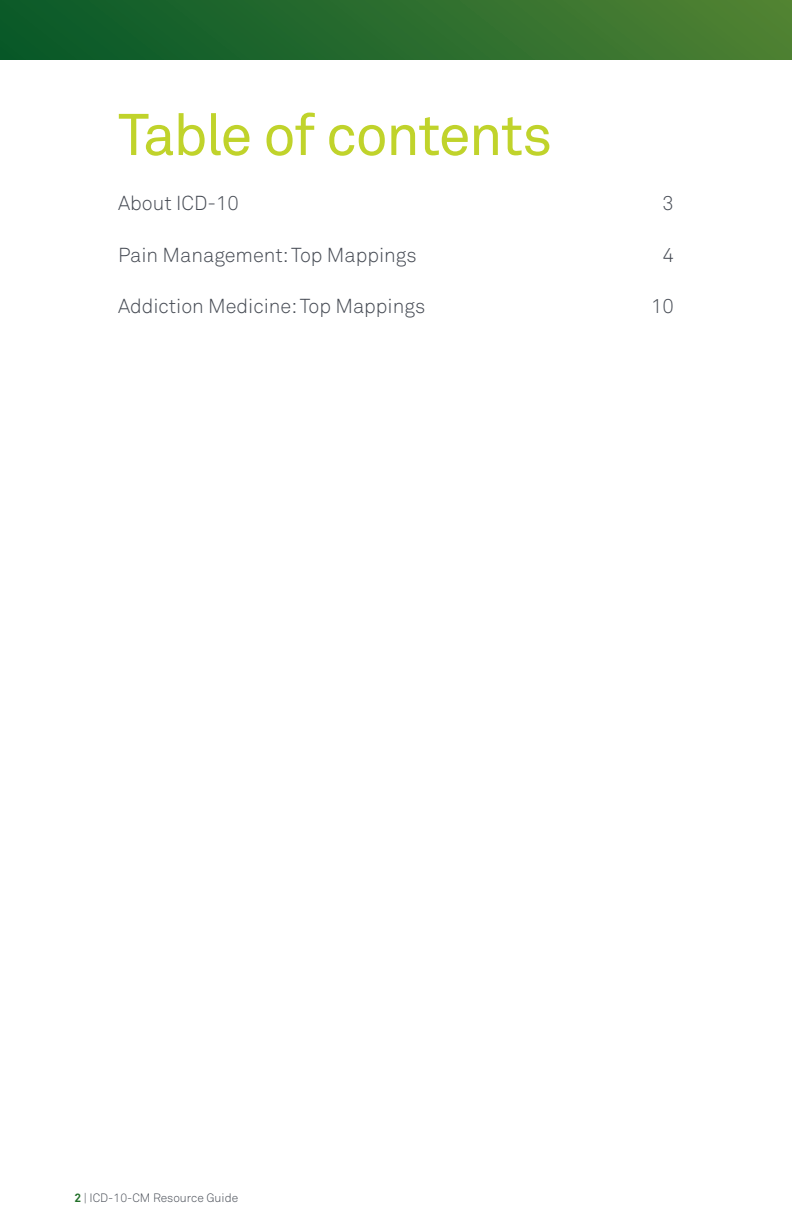
<style>
.page{position:relative;width:792px;height:1224px;background:#fff}
.page>*{position:absolute;margin:0;border:0;box-sizing:border-box;transform-origin:0 0}
.t1{font:58px "Akkurat Pro";letter-spacing:-.035em;color:#c0d32b}
.t2{font:300 20px "Akkurat Pro";color:#464b54}
.t3{font:300 12px "Akkurat Pro";color:#464b54}
.s1{font-weight:700;color:#23712a}
</style>
<div class="page">
<div style="left:0;top:0;width:792px;height:60px;background:linear-gradient(to right,#075829,#4f8133)"></div>
<h1 class="t1" style="left:118px;top:101px;width:436px">Table of contents</h1>
<p class="t2" style="left:118px;top:191px;width:122px">About ICD-10</p>
<p class="t2" style="left:663px;top:191px;width:13px">3</p>
<p class="t2" style="left:118px;top:243px;width:300px">Pain Management: Top Mappings</p>
<p class="t2" style="left:663px;top:243px;width:13px">4</p>
<p class="t2" style="left:118px;top:294px;width:309px">Addiction Medicine: Top Mappings</p>
<p class="t2" style="left:651px;top:294px;width:24px">10</p>
<p class="t3" style="left:75px;top:1191px;width:165px"><span class="s1">2</span> | ICD-10-CM Resource Guide</p>
</div>
